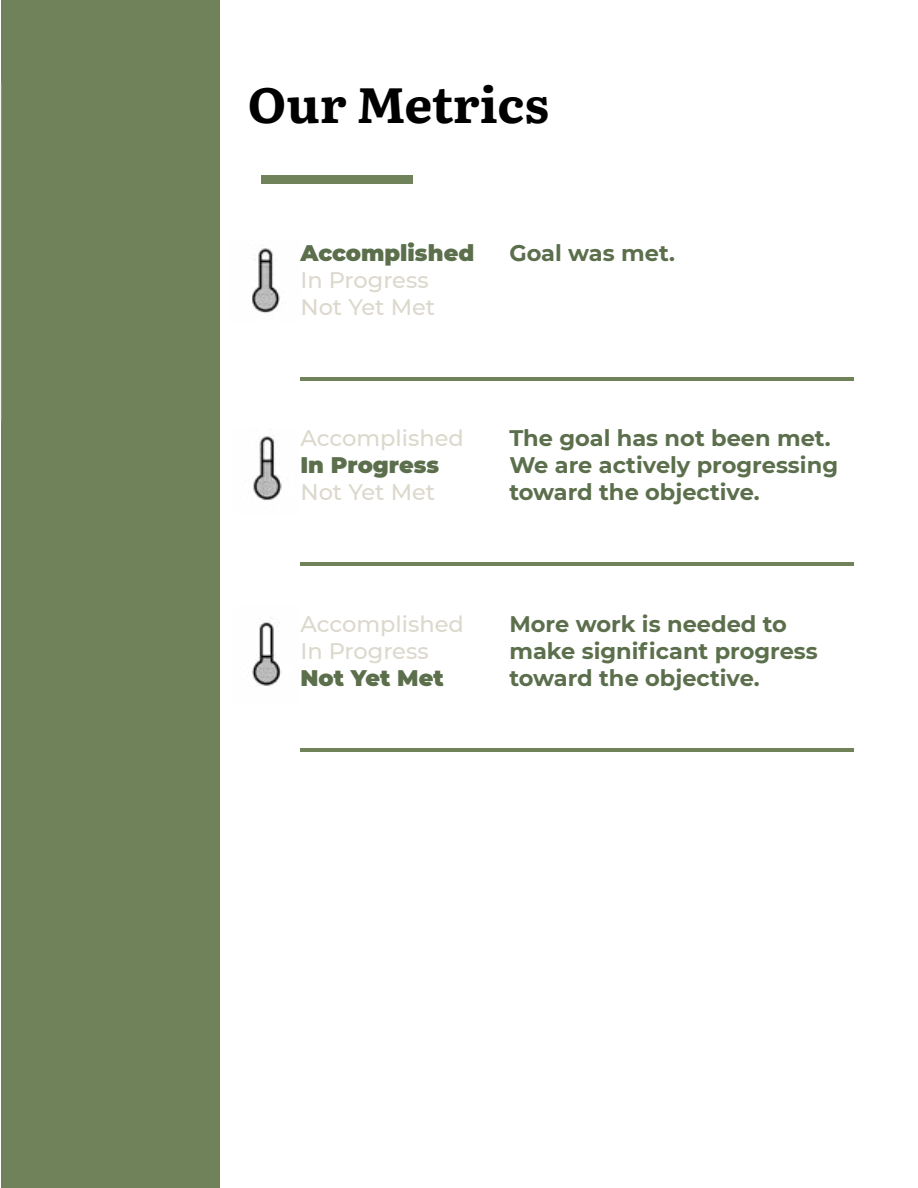
<style>
.page{position:relative;width:918px;height:1188px;background:#fff}
.page>*{position:absolute;margin:0;border:0;box-sizing:border-box;transform-origin:0 0}
.t1{font:49.5px "Literata";letter-spacing:-.005em;color:#000}
.t2{font:700 22.5px/27px "Montserrat";color:#5c6f4c}
.t3{font:500 22.5px/27px "Montserrat";color:#dcd8cc}
.t4{font:900 22.5px "Montserrat";color:#5c6f4c}
</style>
<div class="page">
<div style="left:2px;top:0;width:218px;height:1188px;background:#70825a"></div>
<hr style="left:300px;top:377px;width:554px;height:4px;background:#70825a">
<div style="left:261px;top:175px;width:152px;height:8px;background:#70825a"></div>
<hr style="left:300px;top:563px;width:554px;height:3px;background:#70825a">
<hr style="left:300px;top:748px;width:554px;height:4px;background:#70825a">
<hr style="left:0;top:83px;width:2px;height:338px;background:#dcd8cc">
<img style="left:252px;top:248px;width:28px;height:65px">
<img style="left:252px;top:617px;width:30px;height:69px">
<img style="left:253px;top:436px;width:29px;height:65px">
<h1 class="t1" style="left:248px;top:67px;width:303px">Our Metrics</h1>
<p class="t4" style="left:300px;top:236px;width:175px">Accomplished</p>
<p class="t3" style="left:300px;top:266px;width:136px">In Progress<br>Not Yet Met</p>
<p class="t2" style="left:509px;top:238px;width:167px">Goal was met.</p>
<p class="t3" style="left:300px;top:424px;width:165px">Accomplished</p>
<p class="t4" style="left:300px;top:448px;width:140px">In Progress</p>
<p class="t3" style="left:300px;top:478px;width:136px">Not Yet Met</p>
<p class="t3" style="left:300px;top:609px;width:165px">Accomplished<br>In Progress</p>
<p class="t4" style="left:300px;top:661px;width:145px">Not Yet Met</p>
<p class="t2" style="left:509px;top:424px;width:330px">The goal has not been met.<br>We are actively progressing toward the objective.</p>
<p class="t2" style="left:509px;top:609px;width:310px">More work is needed to make significant progress toward the objective.</p>
</div>
